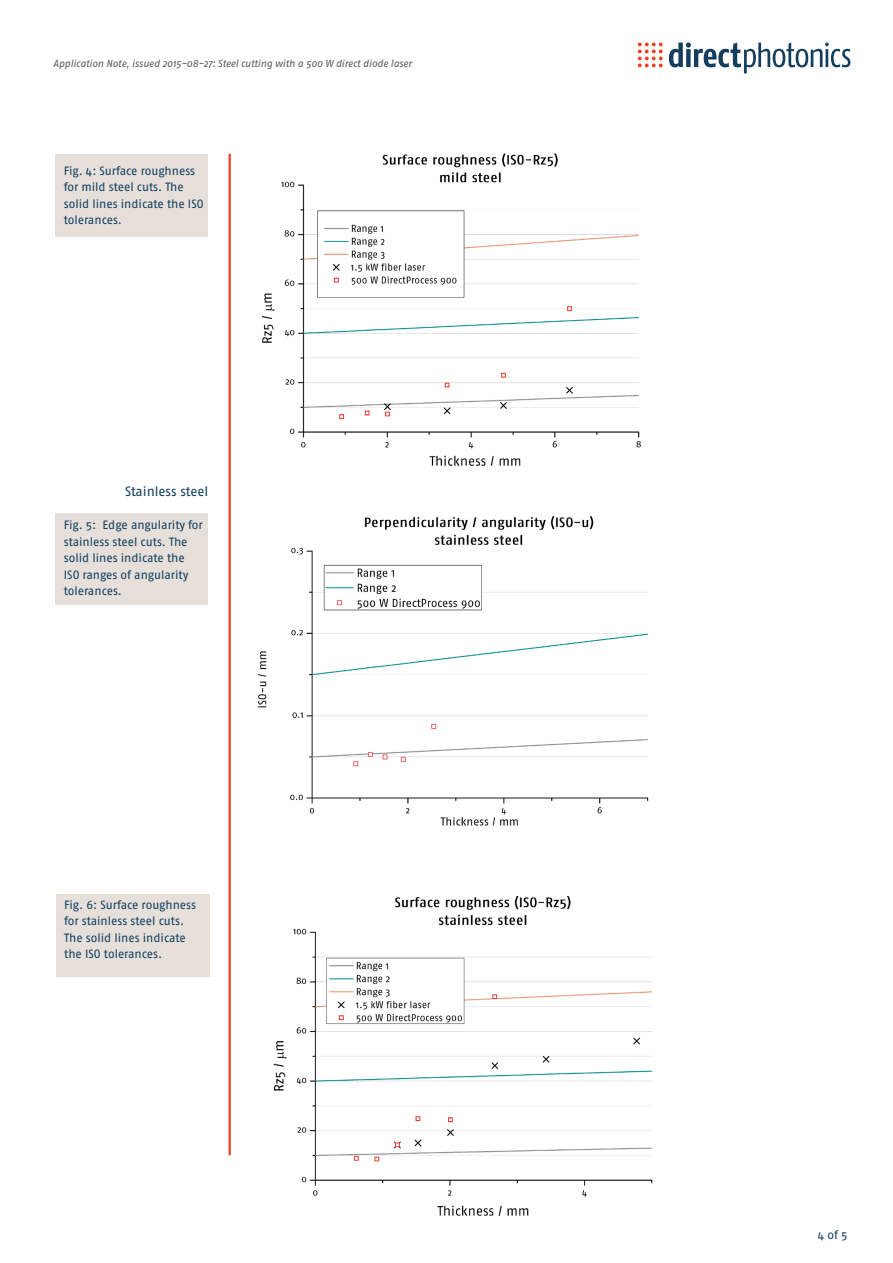
<style>
.page{position:relative;width:893px;height:1263px;background:#fff}
.page>*{position:absolute;margin:0;border:0;box-sizing:border-box;transform-origin:0 0}
.texte_courant{font:13.5px "Fago OT";letter-spacing:-.005em;color:#113e5d}
.texte_courant-2{font:12px/16.5px "Fago OT";color:#113e5d}
.légende{font:italic 10.2px "Fago OT";letter-spacing:-.01em;color:#57585a}
</style>
<div class="page">
<img style="left:262px;top:153px;width:379px;height:313px">
<svg style="left:669px;top:43px;width:181px;height:30px"></svg>
<svg style="left:638px;top:43px;width:25px;height:24px"></svg>
<div style="left:55px;top:154px;width:153px;height:82px;background:#e6dfda"></div>
<img style="left:258px;top:516px;width:391px;height:310px">
<img style="left:273px;top:896px;width:380px;height:320px">
<hr style="left:229px;top:154px;width:2px;height:1001px;background:#ef3e22">
<div style="left:55px;top:513px;width:153px;height:92px;background:#e6dfda"></div>
<div style="left:56px;top:894px;width:153px;height:82px;background:#e6dfda"></div>
<p class="légende" style="left:53px;top:58px;width:360px">Application Note, issued 2015-08-27: Steel cutting with a 500 W direct diode laser</p>
<p class="texte_courant-2" style="left:64px;top:162px;width:141px">Fig. 4: Surface roughness for mild steel cuts. The solid lines indicate the ISO tolerances.</p>
<p class="texte_courant" style="left:125px;top:483px;width:85px">Stainless steel</p>
<p class="texte_courant-2" style="left:64px;top:517px;width:141px">Fig. 5: Edge angularity for stainless steel cuts. The solid lines indicate the<br>ISO ranges of angularity tolerances.</p>
<p class="texte_courant-2" style="left:64px;top:896px;width:133px">Fig. 6: Surface roughness for stainless steel cuts.<br>The solid lines indicate the ISO tolerances.</p>
<p class="texte_courant-2" style="left:818px;top:1226px;width:31px">4 of 5</p>
</div>
